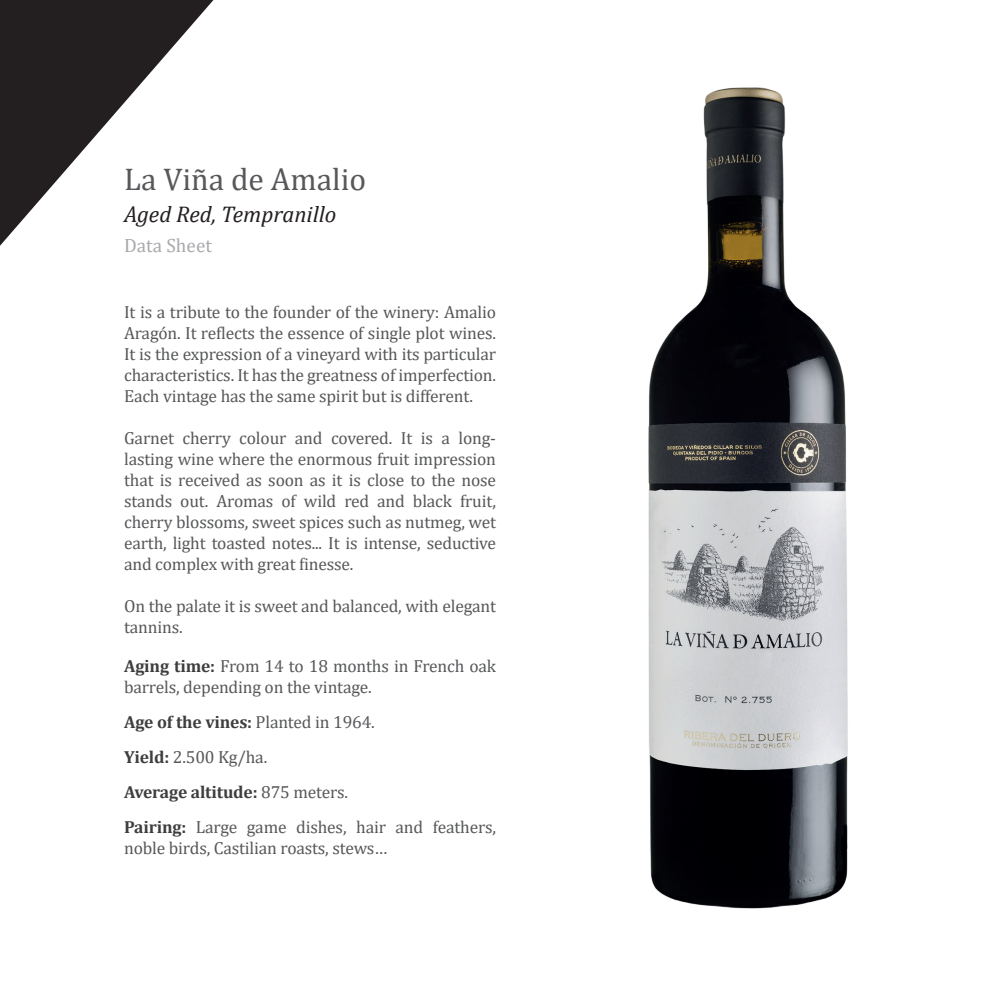
<style>
.page{position:relative;width:993px;height:993px;background:#fff}
.page>*{position:absolute;margin:0;border:0;box-sizing:border-box;transform-origin:0 0}
.t1{font:31.5px "Cambria";color:#57585a}
.t2{font:italic 22.75px "Cambria";color:#231f20}
.t3{font:19.25px "Cambria";color:#a8a9ad}
.t4{font:17.5px/21px "Cambria";letter-spacing:-.01em;color:#57585a}
.t5{font:700 17.5px "Cambria";letter-spacing:-.01em;color:#3e3e3f}
.s1{font-weight:700;color:#3e3e3f}
.s2{font-weight:400;color:#57585a}
</style>
<div class="page">
<svg style="left:0;top:0;width:213px;height:246px"></svg>
<img style="left:648px;top:87px;width:200px;height:822px">
<p class="t1" style="left:124px;top:161px;width:243px">La Viña de Amalio</p>
<p class="t2" style="left:124px;top:198px;width:214px">Aged Red, Tempranillo</p>
<p class="t3" style="left:124px;top:234px;width:89px">Data Sheet</p>
<p class="t4" style="left:124px;top:301px;width:373px;text-align:justify">It is a tribute to the founder of the winery: Amalio Aragón. It reflects the essence of single plot wines.<br>It is the expression of a vineyard with its particular characteristics. It has the greatness of imperfection.<br>Each vintage has the same spirit but is different.</p>
<p class="t4" style="left:124px;top:427px;width:373px;text-align:justify">Garnet cherry colour and covered. It is a long&shy;lasting wine where the enormous fruit impression that is received as soon as it is close to the nose stands out. Aromas of wild red and black fruit, cherry blossoms, sweet spices such as nutmeg, wet earth, light toasted notes... It is intense, seductive and complex with great finesse.</p>
<p class="t4" style="left:124px;top:595px;width:373px">On the palate it is sweet and balanced, with elegant tannins.</p>
<p class="t4" style="left:124px;top:654px;width:373px"><span class="s1">Aging time:</span> From 14 to 18 months in French oak barrels, depending on the vintage.</p>
<p class="t5" style="left:124px;top:709px;width:252px">Age of the vines: <span class="s2">Planted in 1964.</span></p>
<p class="t4" style="left:124px;top:745px;width:145px"><span class="s1">Yield:</span> 2.500 Kg/ha.</p>
<p class="t5" style="left:124px;top:779px;width:225px">Average altitude: <span class="s2">875 meters.</span></p>
<p class="t4" style="left:124px;top:815px;width:373px"><span class="s1">Pairing:</span> Large game dishes, hair and feathers, noble birds, Castilian roasts, stews…</p>
</div>
